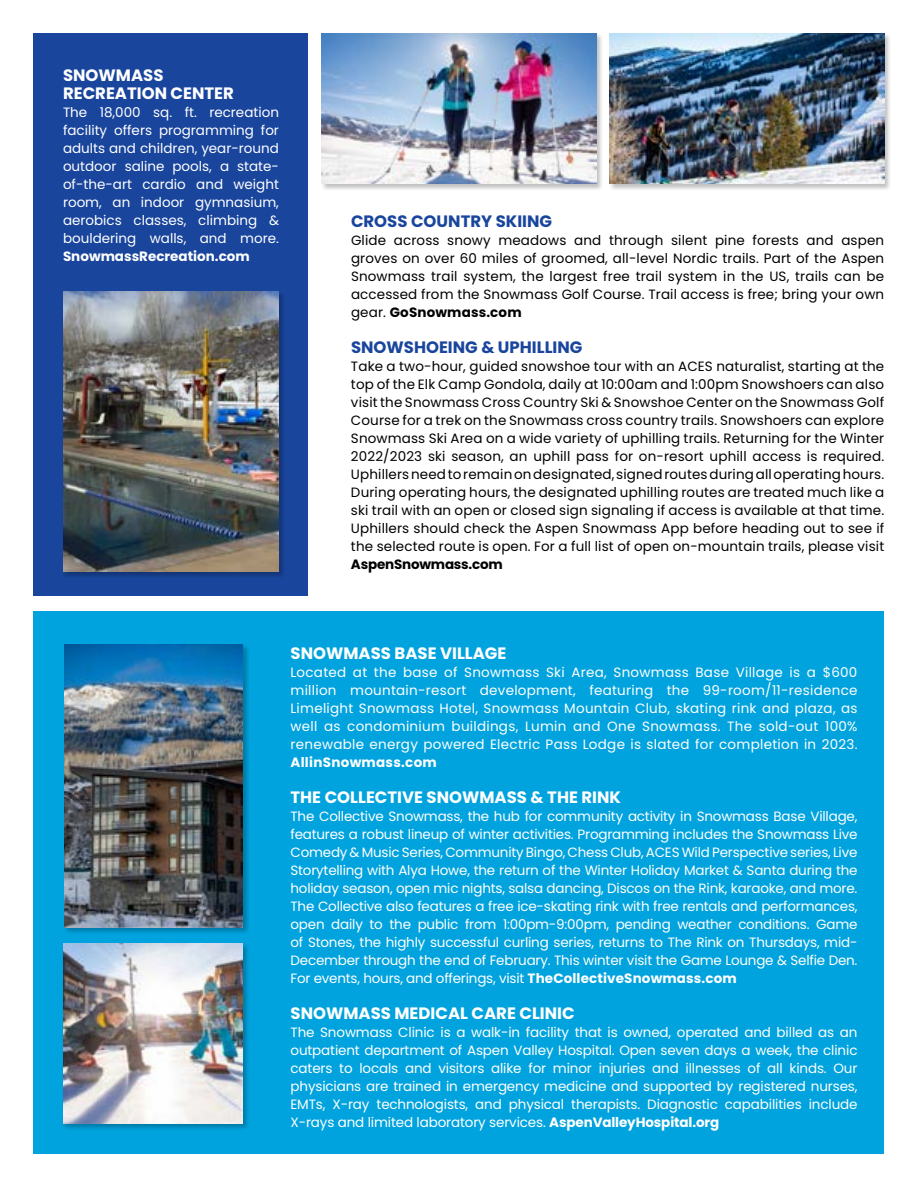
<style>
.page{position:relative;width:918px;height:1188px;background:#fff}
.page>*{position:absolute;margin:0;border:0;box-sizing:border-box;transform-origin:0 0}
.t1{font:700 16.5px/18px "Poppins";color:#fff}
.t2{font:700 16.5px "Poppins";color:#19459d}
.t3{font:13.5px/18px "Poppins";letter-spacing:-.005em;color:#fff;text-align:justify}
.t4{font:13.5px/18px "Poppins";letter-spacing:.01em;color:#000;text-align:justify}
.t5{font:700 13.5px "Poppins";color:#fff}
.t6{font:700 13.5px "Poppins";letter-spacing:.02em;color:#fff}
.t7{font:700 13.5px "Poppins";letter-spacing:-.015em;color:#000}
.s1{font-weight:700}
</style>
<div class="page">
<div style="left:34px;top:34px;width:274px;height:562px;background:#19459d"></div>
<div style="left:34px;top:611px;width:850px;height:543px;background:#00a3de"></div>
<div style="left:321px;top:33px;width:282px;height:157px;background:#000;opacity:.25"></div>
<img style="left:322px;top:34px;width:274px;height:150px">
<div style="left:63px;top:644px;width:186px;height:291px;background:#000;opacity:.25"></div>
<img style="left:64px;top:645px;width:179px;height:282px">
<div style="left:609px;top:33px;width:282px;height:157px;background:#000;opacity:.25"></div>
<img style="left:610px;top:34px;width:274px;height:150px">
<div style="left:62px;top:943px;width:187px;height:187px;background:#000;opacity:.25"></div>
<img style="left:63px;top:944px;width:180px;height:179px">
<div style="left:62px;top:291px;width:223px;height:288px;background:#000;opacity:.25"></div>
<img style="left:63px;top:292px;width:216px;height:280px">
<p class="t1" style="left:63px;top:66px;width:172px">SNOWMASS<br>RECREATION CENTER</p>
<p class="t3" style="left:63px;top:103px;width:218px">The 18,000 sq. ft. recreation facility offers programming for adults and children, year-round outdoor saline pools, a state&shy;of-the-art cardio and weight room, an indoor gymnasium, aerobics classes, climbing &amp; bouldering walls, and more.</p>
<p class="t5" style="left:63px;top:249px;width:188px">SnowmassRecreation.com</p>
<p class="t2" style="left:351px;top:212px;width:203px">CROSS COUNTRY SKIING</p>
<p class="t4" style="left:351px;top:232px;width:535px">Glide across snowy meadows and through silent pine forests and aspen groves on over 60 miles of groomed, all-level Nordic trails. Part of the Aspen Snowmass trail system, the largest free trail system in the US, trails can be accessed from the Snowmass Golf Course. Trail access is free; bring your own gear. <span class="s1">GoSnowmass.com</span></p>
<p class="t2" style="left:351px;top:338px;width:233px">SNOWSHOEING &amp; UPHILLING</p>
<p class="t4" style="left:351px;top:358px;width:535px">Take a two-hour, guided snowshoe tour with an ACES naturalist, starting at the top of the Elk Camp Gondola, daily at 10:00am and 1:00pm Snowshoers can also visit the Snowmass Cross Country Ski &amp; Snowshoe Center on the Snowmass Golf Course for a trek on the Snowmass cross country trails. Snowshoers can explore Snowmass Ski Area on a wide variety of uphilling trails. Returning for the Winter 2022/2023 ski season, an uphill pass for on-resort uphill access is required.<br>Uphillers need to remain on designated, signed routes during all operating hours.<br>During operating hours, the designated uphilling routes are treated much like a ski trail with an open or closed sign signaling if access is available at that time.<br>Uphillers should check the Aspen Snowmass App before heading out to see if the selected route is open. For a full list of open on-mountain trails, please visit</p>
<p class="t7" style="left:351px;top:557px;width:153px">AspenSnowmass.com</p>
<p class="t1" style="left:291px;top:644px;width:217px">SNOWMASS BASE VILLAGE</p>
<p class="t3" style="left:291px;top:663px;width:569px">Located at the base of Snowmass Ski Area, Snowmass Base Village is a $600 million mountain-resort development, featuring the 99-room/11-residence Limelight Snowmass Hotel, Snowmass Mountain Club, skating rink and plaza, as well as condominium buildings, Lumin and One Snowmass. The sold-out 100% renewable energy powered Electric Pass Lodge is slated for completion in 2023.</p>
<p class="t6" style="left:291px;top:755px;width:148px">AllinSnowmass.com</p>
<p class="t1" style="left:291px;top:788px;width:332px">THE COLLECTIVE SNOWMASS &amp; THE RINK</p>
<p class="t3" style="left:291px;top:807px;width:569px">The Collective Snowmass, the hub for community activity in Snowmass Base Village, features a robust lineup of winter activities. Programming includes the Snowmass Live Comedy &amp; Music Series, Community Bingo, Chess Club, ACES Wild Perspective series, Live Storytelling with Alya Howe, the return of the Winter Holiday Market &amp; Santa during the holiday season, open mic nights, salsa dancing, Discos on the Rink, karaoke, and more.<br>The Collective also features a free ice-skating rink with free rentals and performances, open daily to the public from 1:00pm-9:00pm, pending weather conditions. Game of Stones, the highly successful curling series, returns to The Rink on Thursdays, mid-December through the end of February. This winter visit the Game Lounge &amp; Selfie Den.<br>For events, hours, and offerings, visit <span class="s1">TheCollectiveSnowmass.com</span></p>
<p class="t1" style="left:291px;top:1004px;width:286px">SNOWMASS MEDICAL CARE CLINIC</p>
<p class="t3" style="left:291px;top:1023px;width:569px">The Snowmass Clinic is a walk-in facility that is owned, operated and billed as an outpatient department of Aspen Valley Hospital. Open seven days a week, the clinic caters to locals and visitors alike for minor injuries and illnesses of all kinds. Our physicians are trained in emergency medicine and supported by registered nurses, EMTs, X-ray technologists, and physical therapists. Diagnostic capabilities include X-rays and limited laboratory services. <span class="s1">AspenValleyHospital.org</span></p>
</div>
